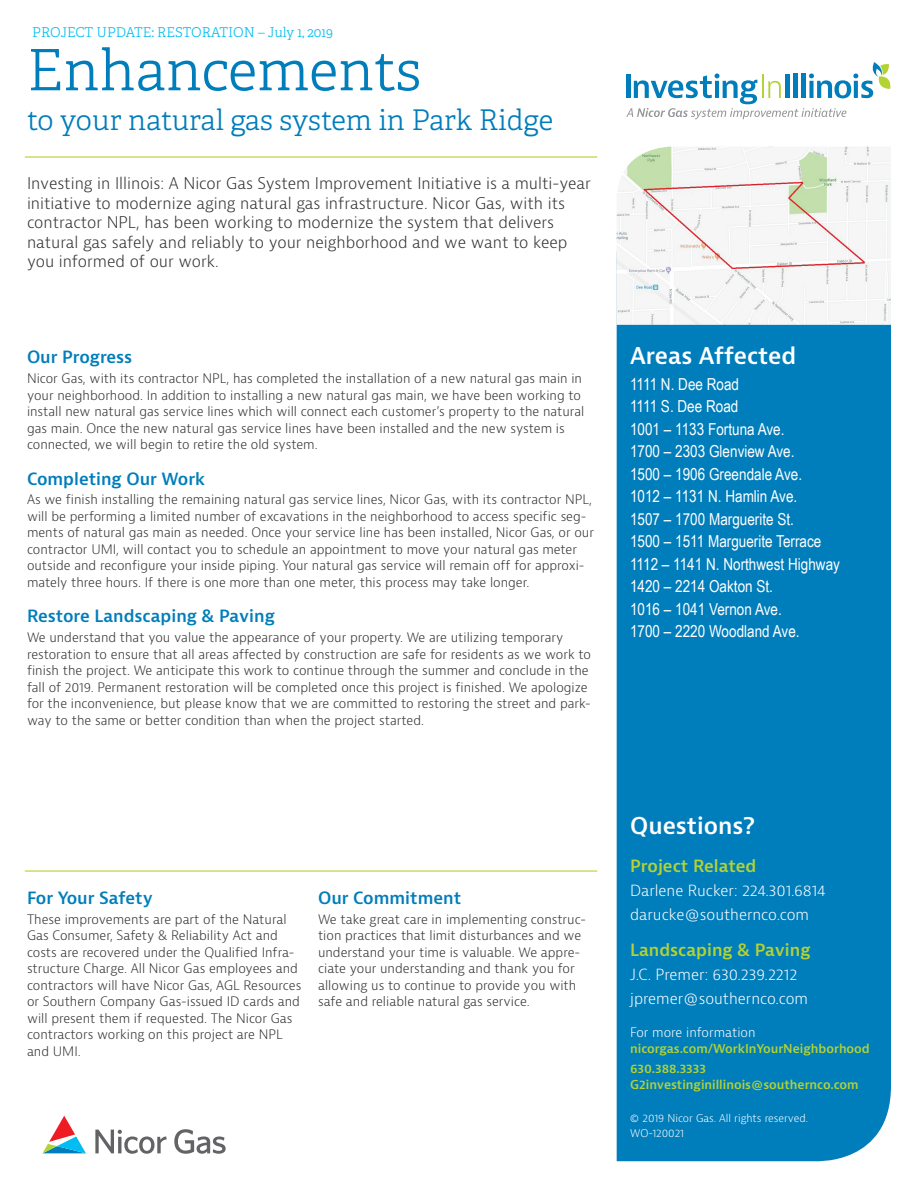
<style>
.page{position:relative;width:918px;height:1188px;background:#fff}
.page>*{position:absolute;margin:0;border:0;box-sizing:border-box;transform-origin:0 0}
.t1{font:300 57px "Adelle";color:#007dbb}
.t2{font:300 28.5px "Adelle";color:#007dbb}
.t3{font:600 22.5px "Bernina Sans";color:#fff}
.t4{font:16.5px/22.5px "Arial Narrow";color:#fff}
.t5{font:600 16.5px "Bernina Sans";color:#007dbb}
.t6{font:600 16.5px "Bernina Sans";color:#b3d234}
.t7{font:300 15.75px/19.5px "Bernina Sans";color:#312f30}
.t8{font:300 15px/24px "Bernina Sans";color:#fff}
.t9{font:300 13.5px "Adelle";color:#01bdf2}
.t10{font:300 12.75px/16.5px "Bernino Sans";color:#312f30}
.t11{font:300 12.75px/16.5px "Bernina Sans";color:#312f30}
.t12{font:300 12.75px "Bernina Sans";color:#fff}
.t13{font:600 12px/19.5px "Bernina Sans";color:#b3d234}
.t14{font:300 10.5px/15px "Bernina Sans";color:#fff}
</style>
<div class="page">
<div style="left:617px;top:325px;width:274px;height:837px;background:#007dbb"></div>
<hr style="left:25px;top:156px;width:572px;height:2px;background:#b3d234">
<svg style="left:626px;top:62px;width:265px;height:57px"></svg>
<svg style="left:42px;top:1116px;width:44px;height:37px"></svg>
<svg style="left:95px;top:1129px;width:131px;height:25px"></svg>
<img style="left:617px;top:147px;width:274px;height:178px">
<hr style="left:25px;top:870px;width:572px;height:2px;background:#b3d234">
<p class="t9" style="left:32px;top:24px;width:303px">PROJECT UPDATE: RESTORATION – July 1, 2019</p>
<h1 class="t1" style="left:27px;top:35px;width:396px">Enhancements</h1>
<h2 class="t2" style="left:27px;top:103px;width:528px">to your natural gas system in Park Ridge</h2>
<p class="t7" style="left:27px;top:174px;width:565px">Investing in Illinois: A Nicor Gas System Improvement Initiative is a multi-year initiative to modernize aging natural gas infrastructure. Nicor Gas, with its contractor NPL, has been working to modernize the system that delivers natural gas safely and reliably to your neighborhood and we want to keep you informed of our work.</p>
<p class="t5" style="left:27px;top:347px;width:107px">Our Progress</p>
<p class="t10" style="left:27px;top:371px;width:559px">Nicor Gas, with its contractor NPL, has completed the installation of a new natural gas main in your neighborhood. In addition to installing a new natural gas main, we have been working to install new natural gas service lines which will connect each customer’s property to the natural gas main. Once the new natural gas service lines have been installed and the new system is connected, we will begin to retire the old system.</p>
<p class="t5" style="left:27px;top:468px;width:180px">Completing Our Work</p>
<p class="t10" style="left:27px;top:492px;width:569px">As we finish installing the remaining natural gas service lines, Nicor Gas, with its contractor NPL, will be performing a limited number of excavations in the neighborhood to access specific seg&shy;ments of natural gas main as needed. Once your service line has been installed, Nicor Gas, or our contractor UMI, will contact you to schedule an appointment to move your natural gas meter outside and reconfigure your inside piping. Your natural gas service will remain off for approxi&shy;mately three hours. If there is one more than one meter, this process may take longer.</p>
<p class="t5" style="left:27px;top:605px;width:249px">Restore Landscaping &amp; Paving</p>
<p class="t10" style="left:27px;top:629px;width:566px">We understand that you value the appearance of your property. We are utilizing temporary restoration to ensure that all areas affected by construction are safe for residents as we work to finish the project. We anticipate this work to continue through the summer and conclude in the fall of 2019. Permanent restoration will be completed once this project is finished. We apologize for the inconvenience, but please know that we are committed to restoring the street and park&shy;way to the same or better condition than when the project started.</p>
<p class="t5" style="left:27px;top:887px;width:127px">For Your Safety</p>
<p class="t11" style="left:27px;top:911px;width:276px">These improvements are part of the Natural Gas Consumer, Safety &amp; Reliability Act and costs are recovered under the Qualified Infra&shy;structure Charge. All Nicor Gas employees and contractors will have Nicor Gas, AGL Resources or Southern Company Gas-issued ID cards and will present them if requested. The Nicor Gas contractors working on this project are NPL and UMI.</p>
<p class="t5" style="left:318px;top:887px;width:145px">Our Commitment</p>
<p class="t11" style="left:318px;top:911px;width:270px">We take great care in implementing construc&shy;tion practices that limit disturbances and we understand your time is valuable. We appre&shy;ciate your understanding and thank you for allowing us to continue to provide you with safe and reliable natural gas service.</p>
<h3 class="t3" style="left:630px;top:341px;width:168px">Areas Affected</h3>
<p class="t4" style="left:630px;top:372px;width:211px">1111 N. Dee Road<br>1111 S. Dee Road<br>1001 – 1133 Fortuna Ave.<br>1700 – 2303 Glenview Ave.<br>1500 – 1906 Greendale Ave.<br>1012 – 1131 N. Hamlin Ave.<br>1507 – 1700 Marguerite St.<br>1500 – 1511 Marguerite Terrace<br>1112 – 1141 N. Northwest Highway<br>1420 – 2214 Oakton St.<br>1016 – 1041 Vernon Ave.<br>1700 – 2220 Woodland Ave.</p>
<h3 class="t3" style="left:630px;top:811px;width:126px">Questions?</h3>
<p class="t6" style="left:630px;top:856px;width:128px">Project Related</p>
<p class="t8" style="left:630px;top:879px;width:197px">Darlene Rucker: 224.301.6814 darucke@southernco.com</p>
<p class="t6" style="left:630px;top:939px;width:182px">Landscaping &amp; Paving</p>
<p class="t8" style="left:630px;top:963px;width:179px">J.C. Premer: 630.239.2212 jpremer@southernco.com</p>
<p class="t12" style="left:630px;top:1024px;width:127px">For more information</p>
<p class="t13" style="left:630px;top:1039px;width:241px">nicorgas.com/WorkInYourNeighborhood<br>630.388.3333</p>
<p class="t13" style="left:630px;top:1075px;width:230px">G2investinginillinois@southernco.com</p>
<p class="t14" style="left:630px;top:1111px;width:180px">© 2019 Nicor Gas. All rights reserved.<br>WO-120021</p>
</div>
